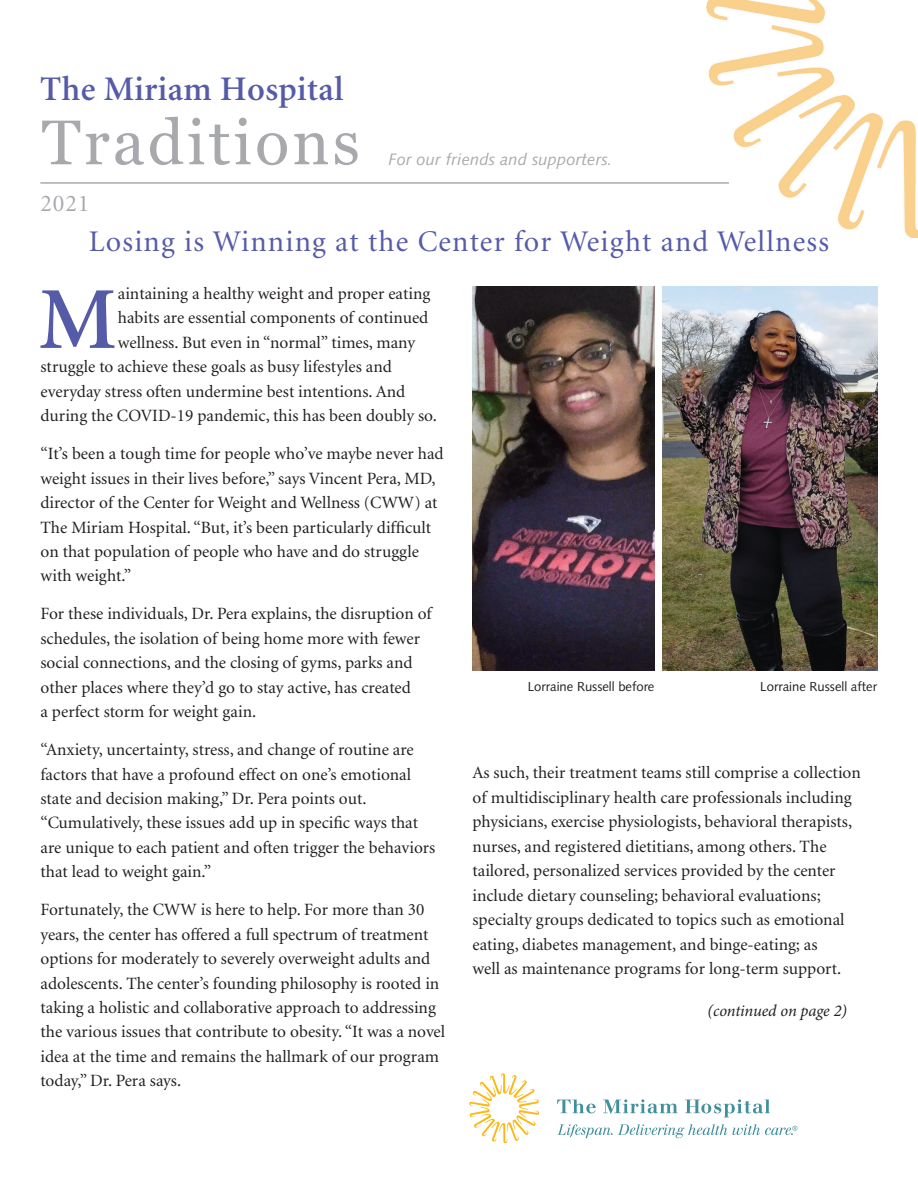
<style>
.page{position:relative;width:918px;height:1188px;background:#fff}
.page>*{position:absolute;margin:0;border:0;box-sizing:border-box;transform-origin:0 0}
.t1{font:600 88.5px "Minion";color:#565ba8}
.t2{font:63px "Georgia";letter-spacing:.05em;color:#a8a9ad}
.t3{font:600 34.5px "Minion";letter-spacing:.01em;color:#565ba8}
.t4{font:30px "Minion";letter-spacing:.04em;color:#565ba8}
.t5{font:24px "Minion";color:#a8a9ad}
.t6{font:17.25px/24.5px "Minion";color:#231f20}
.t7{font:italic 16.5px "Syntax";letter-spacing:.01em;color:#a8a9ad}
.t8{font:italic 16.5px "Minion Pro";letter-spacing:-.01em;color:#231f20}
.t9{font:13.05px "Syntax";color:#231f20}
</style>
<div class="page">
<img style="left:707px;top:0;width:211px;height:238px">
<hr style="left:40px;top:182px;width:689px;height:2px;background:#a8a9ad">
<svg style="left:469px;top:1073px;width:70px;height:70px"></svg>
<svg style="left:557px;top:1099px;width:39px;height:14px"></svg>
<svg style="left:603px;top:1099px;width:75px;height:15px"></svg>
<svg style="left:685px;top:1099px;width:85px;height:18px"></svg>
<svg style="left:557px;top:1124px;width:170px;height:14px"></svg>
<svg style="left:733px;top:1124px;width:64px;height:11px"></svg>
<img style="left:662px;top:286px;width:216px;height:385px">
<img style="left:472px;top:286px;width:182px;height:385px">
<h3 class="t3" style="left:40px;top:71px;width:305px">The Miriam Hospital</h3>
<h2 class="t2" style="left:42px;top:97px;width:320px">Traditions</h2>
<h3 class="t5" style="left:40px;top:191px;width:50px">2021</h3>
<p class="t7" style="left:388px;top:149px;width:226px">For our friends and supporters.</p>
<h3 class="t4" style="left:89px;top:227px;width:742px">Losing is Winning at the Center for Weight and Wellness</h3>
<h1 class="t1" style="left:39px;top:274px;width:80px">M</h1>
<p class="t6" style="left:118px;top:282px;width:314px">aintaining a healthy weight and proper eating</p>
<p class="t6" style="left:118px;top:306px;width:312px">habits are essential components of continued</p>
<p class="t6" style="left:118px;top:331px;width:299px">wellness. But even in “normal” times, many</p>
<p class="t6" style="left:41px;top:355px;width:353px">struggle to achieve these goals as busy lifestyles and</p>
<p class="t6" style="left:41px;top:380px;width:366px">everyday stress often undermine best intentions. And</p>
<p class="t6" style="left:41px;top:404px;width:398px">during the COVID-19 pandemic, this has been doubly so.</p>
<p class="t6" style="left:41px;top:442px;width:405px">“It’s been a tough time for people who’ve maybe never had weight issues in their lives before,” says Vincent Pera, MD, director of the Center for Weight and Wellness (CWW) at The Miriam Hospital. “But, it’s been particularly difficult on that population of people who have and do struggle with weight.”</p>
<p class="t6" style="left:41px;top:602px;width:393px">For these individuals, Dr. Pera explains, the disruption of schedules, the isolation of being home more with fewer social connections, and the closing of gyms, parks and other places where they’d go to stay active, has created<br>a perfect storm for weight gain.</p>
<p class="t6" style="left:41px;top:738px;width:396px">“Anxiety, uncertainty, stress, and change of routine are factors that have a profound effect on one’s emotional state and decision making,” Dr. Pera points out. “Cumulatively, these issues add up in specific ways that are unique to each patient and often trigger the behaviors that lead to weight gain.”</p>
<p class="t6" style="left:41px;top:898px;width:406px">Fortunately, the CWW is here to help. For more than 30 years, the center has offered a full spectrum of treatment options for moderately to severely overweight adults and adolescents. The center’s founding philosophy is rooted in taking a holistic and collaborative approach to addressing the various issues that contribute to obesity. “It was a novel idea at the time and remains the hallmark of our program today,” Dr. Pera says.</p>
<p class="t9" style="left:528px;top:679px;width:128px">Lorraine Russell before</p>
<p class="t9" style="left:760px;top:679px;width:118px">Lorraine Russell after</p>
<p class="t6" style="left:472px;top:761px;width:390px">As such, their treatment teams still comprise a collection of multidisciplinary health care professionals including physicians, exercise physiologists, behavioral therapists, nurses, and registered dietitians, among others. The tailored, personalized services provided by the center include dietary counseling; behavioral evaluations; specialty groups dedicated to topics such as emotional eating, diabetes management, and binge-eating; as<br>well as maintenance programs for long-term support.</p>
<p class="t8" style="left:708px;top:1000px;width:141px">(continued on page 2)</p>
</div>
